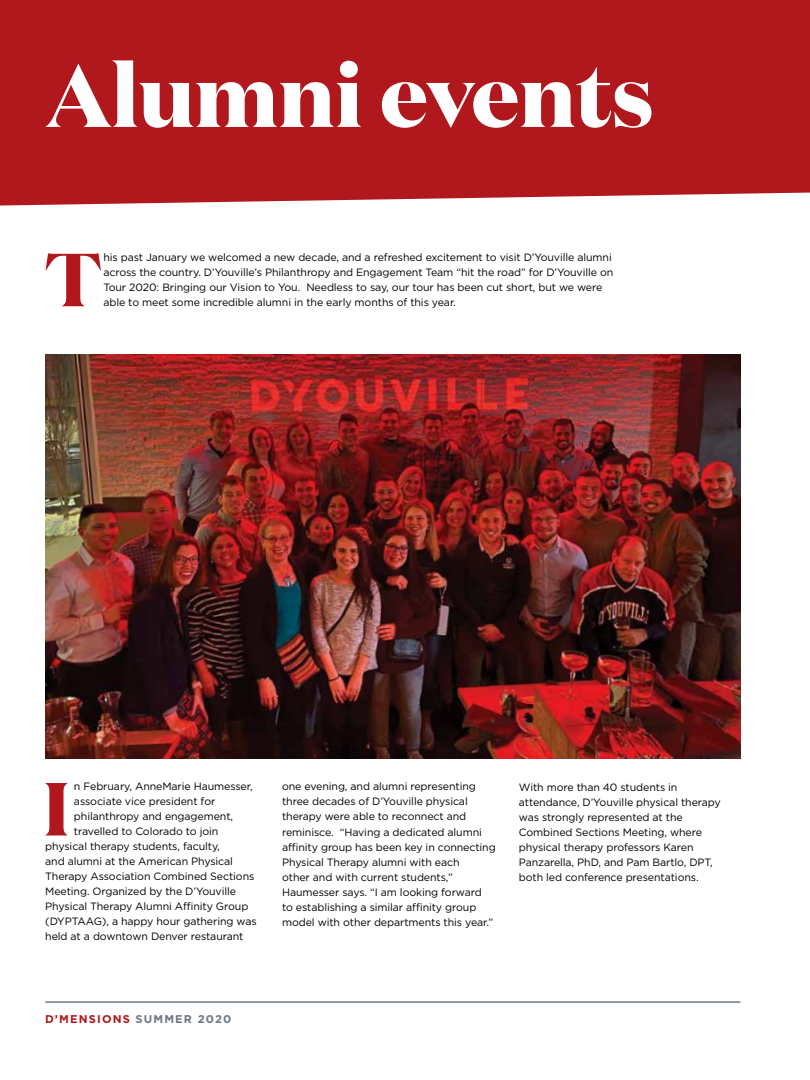
<style>
.page{position:relative;width:810px;height:1080px;background:#fff}
.page>*{position:absolute;margin:0;border:0;box-sizing:border-box;transform-origin:0 0}
.t1{font:700 88.75px "Domaine Display";color:#fff}
.t2{font:700 74.88px "Domaine Display";color:#b1181e}
.t3{font:700 11.25px "Gotham";letter-spacing:.1em;color:#b1181e}
.t4{font:10.62px/15px "Gotham";letter-spacing:-.01em;color:#000}
.s1{color:#6d7785}
</style>
<div class="page">
<img style="left:46px;top:354px;width:695px;height:404px">
<div style="left:0;top:0;width:810px;height:206px;background:#b1181e"></div>
<hr style="left:45px;top:1002px;width:695px;height:1px;background:#6d7785">
<hr style="left:46px;top:1002px;width:695px;height:1px;background:#6d7785">
<h1 class="t1" style="left:46px;top:37px;width:610px">Alumni events</h1>
<h2 class="t2" style="left:45px;top:231px;width:59px">T</h2>
<p class="t4" style="left:103px;top:250px;width:512px">his past January we welcomed a new decade, and a refreshed excitement to visit D’Youville alumni across the country. D’Youville’s Philanthropy and Engagement Team “hit the road” for D’Youville on Tour 2020: Bringing our Vision to You. Needless to say, our tour has been cut short, but we were able to meet some incredible alumni in the early months of this year.</p>
<h2 class="t2" style="left:43px;top:760px;width:28px">I</h2>
<p class="t4" style="left:74px;top:779px;width:180px">n February, AnneMarie Haumesser,</p>
<p class="t4" style="left:74px;top:794px;width:143px">associate vice president for</p>
<p class="t4" style="left:74px;top:809px;width:161px">philanthropy and engagement,</p>
<p class="t4" style="left:74px;top:824px;width:146px">travelled to Colorado to join</p>
<p class="t4" style="left:45px;top:839px;width:176px">physical therapy students, faculty,</p>
<p class="t4" style="left:45px;top:854px;width:189px">and alumni at the American Physical</p>
<p class="t4" style="left:45px;top:869px;width:211px">Therapy Association Combined Sections</p>
<p class="t4" style="left:45px;top:884px;width:192px">Meeting. Organized by the D’Youville</p>
<p class="t4" style="left:45px;top:899px;width:205px">Physical Therapy Alumni Affinity Group</p>
<p class="t4" style="left:45px;top:914px;width:213px">(DYPTAAG), a happy hour gathering was</p>
<p class="t4" style="left:45px;top:929px;width:200px">held at a downtown Denver restaurant</p>
<p class="t4" style="left:282px;top:779px;width:215px">one evening, and alumni representing three decades of D’Youville physical therapy were able to reconnect and reminisce. “Having a dedicated alumni affinity group has been key in connecting Physical Therapy alumni with each<br>other and with current students,” Haumesser says. “I am looking forward<br>to establishing a similar affinity group model with other departments this year.”</p>
<p class="t4" style="left:519px;top:779px;width:203px">With more than 40 students in attendance, D’Youville physical therapy was strongly represented at the Combined Sections Meeting, where physical therapy professors Karen Panzarella, PhD, and Pam Bartlo, DPT, both led conference presentations.</p>
<p class="t3" style="left:45px;top:1012px;width:188px">D’MENSIONS <span class="s1">SUMMER 2020</span></p>
</div>
